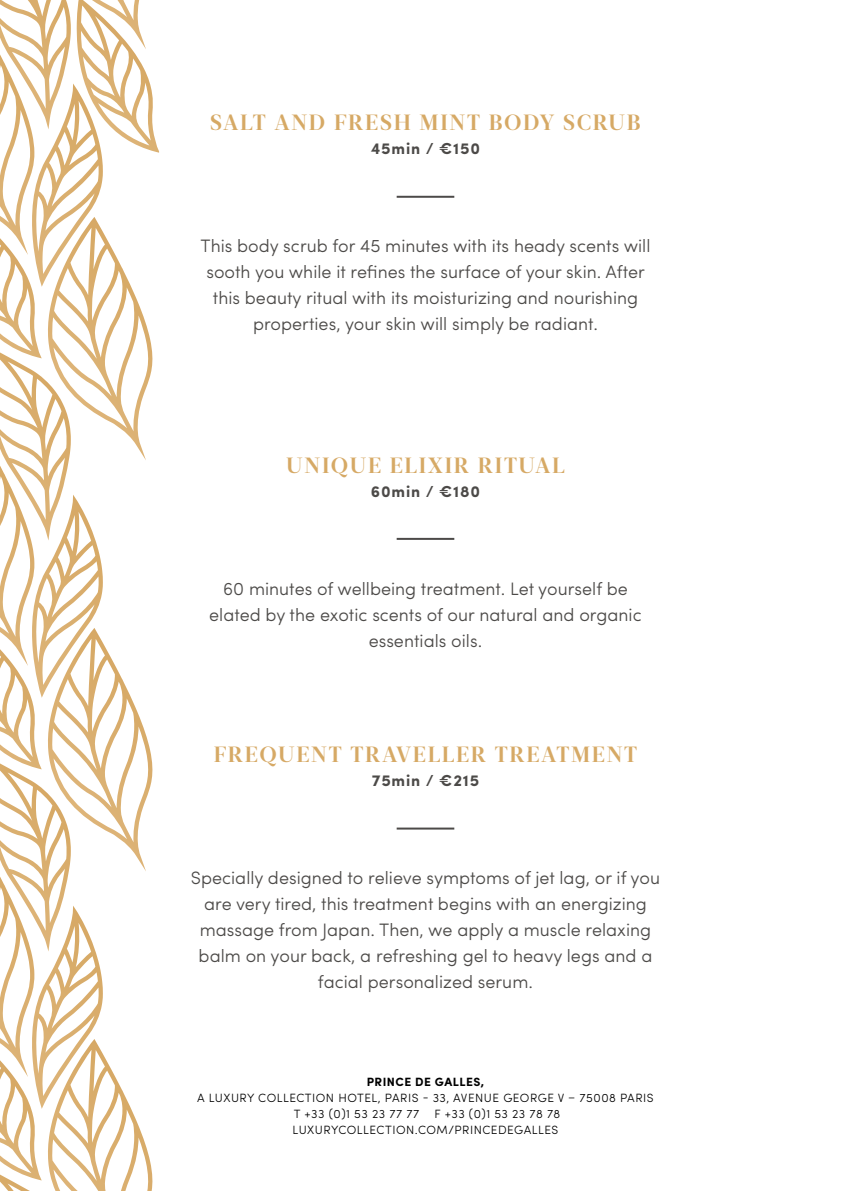
<style>
.page{position:relative;width:851px;height:1191px;background:#fff}
.page>*{position:absolute;margin:0;border:0;box-sizing:border-box;transform-origin:0 0}
.t1{font:700 22px "Acta Headline";letter-spacing:.075em;color:#d6a965}
.t2{font:300 18px/26px "Sofia Pro";color:#4c4a48;text-align:center}
.t3{font:700 16px "Sofia Pro";letter-spacing:.05em;color:#4c4a48}
.t4{font:300 12px/16px "Sofia Pro";letter-spacing:.04em;color:#000}
.t5{font:700 12px "Sofia Pro";letter-spacing:.04em;color:#000}
</style>
<div class="page">
<hr style="left:396px;top:827px;width:58px;height:2px;background:#4c4a48">
<hr style="left:396px;top:538px;width:58px;height:2px;background:#4c4a48">
<hr style="left:396px;top:196px;width:58px;height:2px;background:#4c4a48">
<svg style="left:0;top:0;width:159px;height:1191px"></svg>
<h1 class="t1" style="left:210px;top:110px;width:432px">SALT AND FRESH MINT BODY SCRUB</h1>
<h2 class="t3" style="left:371px;top:137px;width:111px">45min / €150</h2>
<p class="t2" style="left:200px;top:232px;width:451px">This body scrub for 45 minutes with its heady scents will sooth you while it refnes the surface of your skin. After this beauty ritual with its moisturizing and nourishing properties, your skin will simply be radiant.</p>
<h1 class="t1" style="left:286px;top:452px;width:280px">UNIQUE ELIXIR RITUAL</h1>
<h2 class="t3" style="left:371px;top:479px;width:111px">60min / €180</h2>
<p class="t2" style="left:209px;top:574px;width:434px">60 minutes of wellbeing treatment. Let yourself be elated by the exotic scents of our natural and organic essentials oils.</p>
<h1 class="t1" style="left:214px;top:741px;width:425px">FREQUENT TRAVELLER TREATMENT</h1>
<h2 class="t3" style="left:371px;top:768px;width:109px">75min / €215</h2>
<p class="t2" style="left:191px;top:863px;width:470px">Specially designed to relieve symptoms of jet lag, or if you are very tired, this treatment begins with an energizing massage from Japan. Then, we apply a muscle relaxing balm on your back, a refreshing gel to heavy legs and a facial personalized serum.</p>
<p class="t5" style="left:366px;top:1073px;width:119px">PRINCE DE GALLES,</p>
<p class="t4" style="left:294px;top:1089px;width:361px;text-indent:-97px">A LUXURY COLLECTION HOTEL, PARIS - 33, AVENUE GEORGE V – 75008 PARIS<br>T +33 (0)1 53 23 77 77</p>
<p class="t4" style="left:292px;top:1105px;width:269px;text-align:right">F +33 (0)1 53 23 78 78<br>LUXURYCOLLECTION.COM/PRINCEDEGALLES</p>
</div>
